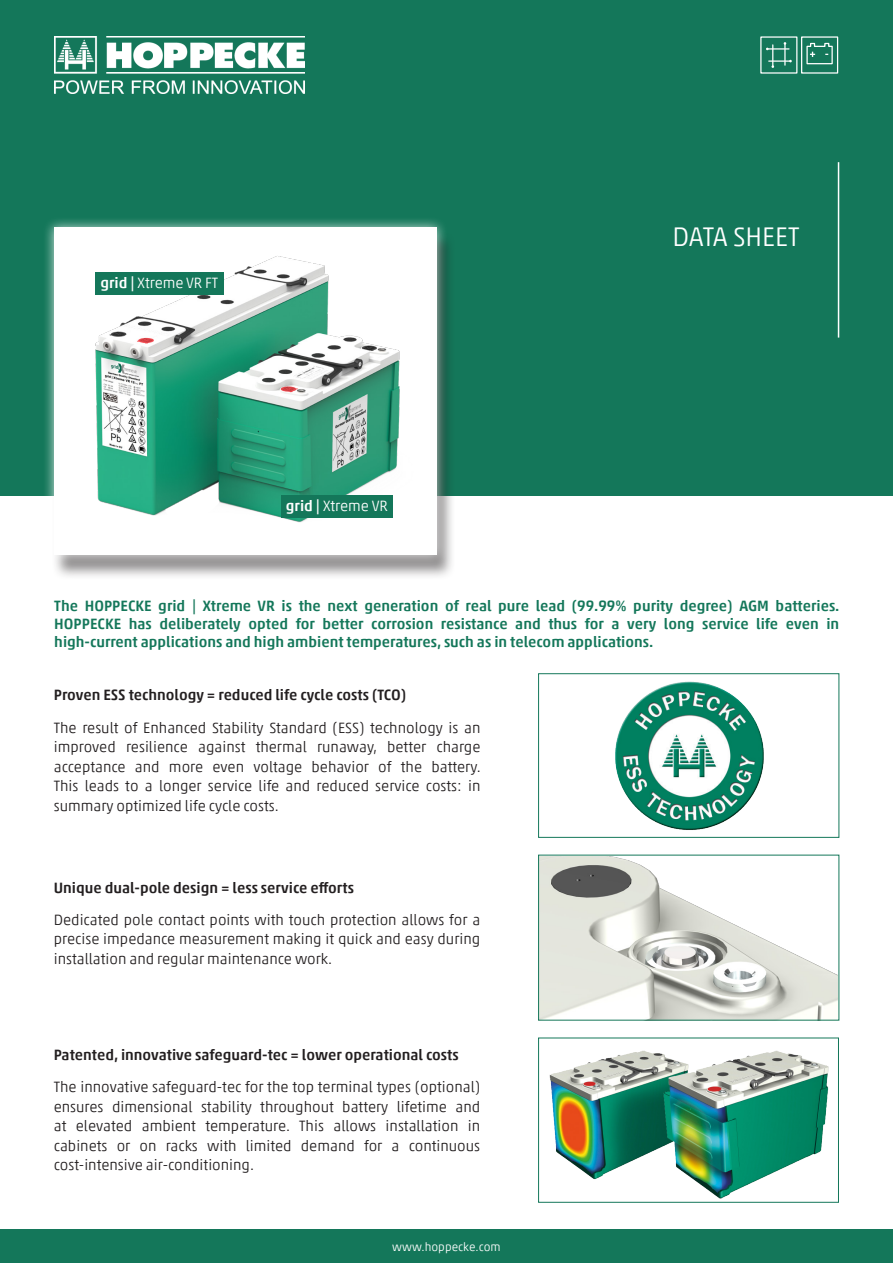
<style>
.page{position:relative;width:893px;height:1263px;background:#fff}
.page>*{position:absolute;margin:0;border:0;box-sizing:border-box;transform-origin:0 0}
.t1{font:300 27px "Akko Pro";color:#fff}
.t2{font:300 15px/19.5px "Akko Pro";color:#231f20;text-align:justify}
.t3{font:500 15px/18px "Akko Pro";color:#14775a;text-align:justify}
.t4{font:500 15px "Akko Pro";color:#231f20}
.t5{font:300 15px "Akko Pro";color:#fff}
.t6{font:300 12px "Akko Pro";color:#fff}
.s1{font-weight:500}
</style>
<div class="page">
<div style="left:0;top:0;width:893px;height:495px;background:#14775a"></div>
<img style="left:54px;top:36px;width:250px;height:57px">
<hr style="left:838px;top:162px;width:1px;height:176px;background:#fff">
<div style="left:0;top:1230px;width:893px;height:33px;background:#14775a"></div>
<hr style="left:784px;top:43px;width:2px;height:22px;background:#fff">
<hr style="left:767px;top:48px;width:22px;height:2px;background:#fff">
<svg style="left:766px;top:45px;width:8px;height:23px"></svg>
<hr style="left:769px;top:60px;width:21px;height:2px;background:#fff">
<div style="left:801px;top:36px;width:37px;height:38px;border:1px solid #fff"></div>
<svg style="left:806px;top:42px;width:27px;height:23px"></svg>
<div style="left:52px;top:232px;width:404px;height:349px;background:#231f20;opacity:.51"></div>
<div style="left:43px;top:216px;width:405px;height:350px;background:#fff;opacity:.75"></div>
<div style="left:54px;top:227px;width:383px;height:328px;background:#fff"></div>
<img style="left:95px;top:256px;width:305px;height:266px">
<div style="left:95px;top:273px;width:129px;height:22px;background:#14775a"></div>
<div style="left:281px;top:496px;width:112px;height:22px;background:#14775a"></div>
<img style="left:549px;top:1050px;width:280px;height:149px">
<div style="left:538px;top:1037px;width:301px;height:166px;border:1px solid #14775a"></div>
<img style="left:540px;top:857px;width:297px;height:161px">
<img style="left:615px;top:681px;width:149px;height:149px">
<div style="left:538px;top:673px;width:301px;height:165px;border:1px solid #14775a"></div>
<p class="t5" style="left:100px;top:274px;width:119px"><span class="s1">grid |</span> Xtreme VR FT</p>
<p class="t5" style="left:286px;top:497px;width:103px"><span class="s1">grid |</span> Xtreme VR</p>
<p class="t1" style="left:673px;top:220px;width:128px">DATA SHEET</p>
<p class="t3" style="left:54px;top:596px;width:787px">The HOPPECKE grid | Xtreme VR is the next generation of real pure lead (99.99% purity degree) AGM batteries.<br>HOPPECKE has deliberately opted for better corrosion resistance and thus for a very long service life even in high-current applications and high ambient temperatures, such as in telecom applications.</p>
<p class="t4" style="left:54px;top:686px;width:354px">Proven ESS technology = reduced life cycle costs (TCO)</p>
<p class="t2" style="left:54px;top:717px;width:429px">The result of Enhanced Stability Standard (ESS) technology is an improved resilience against thermal runaway, better charge acceptance and more even voltage behavior of the battery.<br>This leads to a longer service life and reduced service costs: in summary optimized life cycle costs.</p>
<p class="t4" style="left:54px;top:878px;width:302px">Unique dual-pole design = less service efforts</p>
<p class="t2" style="left:54px;top:910px;width:428px">Dedicated pole contact points with touch protection allows for a precise impedance measurement making it quick and easy during installation and regular maintenance work.</p>
<p class="t4" style="left:54px;top:1045px;width:406px">Patented, innovative safeguard-tec = lower operational costs</p>
<p class="t2" style="left:54px;top:1077px;width:428px">The innovative safeguard-tec for the top terminal types (optional) ensures dimensional stability throughout battery lifetime and at elevated ambient temperature. This allows installation in cabinets or on racks with limited demand for a continuous cost-intensive air-conditioning.</p>
<p class="t6" style="left:392px;top:1240px;width:110px">www.hoppecke.com</p>
</div>
